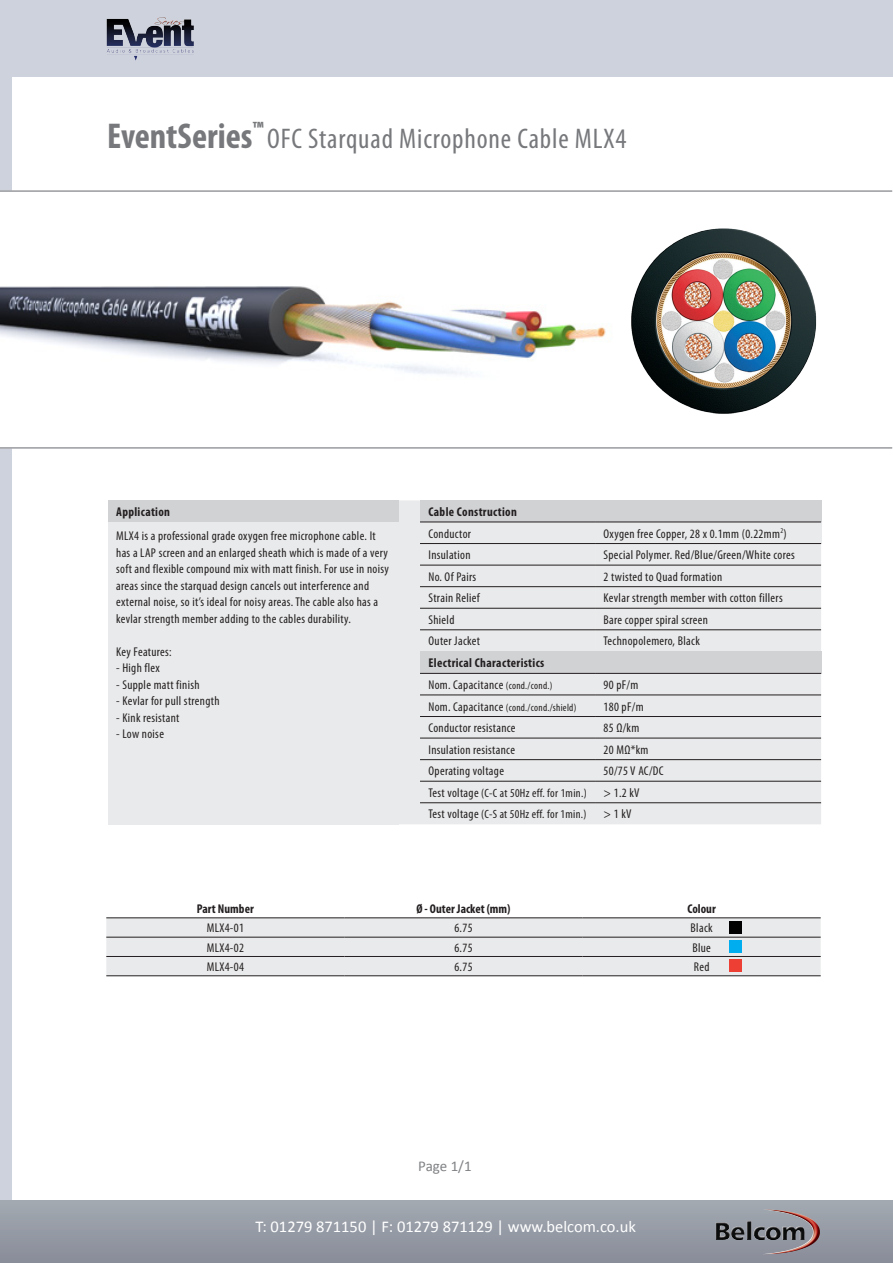
<style>
.page{position:relative;width:893px;height:1263px;background:#fff}
.page>*{position:absolute;margin:0;border:0;box-sizing:border-box;transform-origin:0 0}
.t1{font:condensed 28.5px "Myriad Pro";letter-spacing:.03em;color:#76787b}
.t2{font:16.5px "Calibri";color:#fff}
.t3{font:15px "Calibri";color:#808285}
.t4{font:condensed 12.75px/16.5px "Myriad Pro";letter-spacing:.025em;color:#231f20}
.t5{font:700 condensed 12.75px "Myriad Pro";letter-spacing:.025em;color:#231f20}
.t6{font:700 condensed 12.75px "Myriad Pro";color:#231f20}
.t7{font:condensed 12px "Myriad Pro";letter-spacing:.025em;color:#231f20}
.t8{font:condensed 10.5px "Myriad Pro";letter-spacing:.025em;color:#231f20}
.s1{font-weight:700;font-size:36px}
.s2{font-size:10.5px}
.s3{font-size:12.75px}
</style>
<div class="page">
<div style="left:0;top:0;width:11px;height:1263px;background:#cdd2dc"></div>
<div style="left:0;top:1201px;width:892px;height:62px;background:linear-gradient(to bottom,#a1a8b0,#888b98)"></div>
<hr style="left:0;top:190px;width:892px;height:2px;background:#a8a9ad">
<hr style="left:0;top:446px;width:892px;height:3px;background:#a8a9ad">
<div style="left:0;top:0;width:893px;height:77px;background:#cdd2dc"></div>
<img style="left:763px;top:1209px;width:50px;height:45px">
<img style="left:106px;top:17px;width:88px;height:43px">
<svg style="left:882px;top:1201px;width:11px;height:62px"></svg>
<img style="left:0;top:192px;width:606px;height:254px">
<img style="left:631px;top:228px;width:186px;height:186px">
<div style="left:106px;top:918px;width:715px;height:57px;background:#e9eaeb"></div>
<hr style="left:106px;top:917px;width:238px;height:1px;background:#231f20">
<hr style="left:344px;top:917px;width:239px;height:1px;background:#231f20">
<hr style="left:583px;top:917px;width:238px;height:1px;background:#231f20">
<hr style="left:106px;top:937px;width:238px;height:1px;background:#231f20">
<hr style="left:344px;top:937px;width:239px;height:1px;background:#231f20">
<hr style="left:583px;top:937px;width:238px;height:1px;background:#231f20">
<hr style="left:106px;top:956px;width:238px;height:1px;background:#231f20">
<hr style="left:344px;top:956px;width:239px;height:1px;background:#231f20">
<hr style="left:583px;top:956px;width:238px;height:1px;background:#231f20">
<hr style="left:106px;top:975px;width:238px;height:1px;background:#231f20">
<hr style="left:344px;top:975px;width:239px;height:1px;background:#231f20">
<hr style="left:583px;top:975px;width:238px;height:1px;background:#231f20">
<svg style="left:399px;top:500px;width:422px;height:324px;background:#e3e4e5"></svg>
<hr style="left:420px;top:565px;width:175px;height:1px;background:#231f20">
<hr style="left:595px;top:565px;width:226px;height:1px;background:#231f20">
<hr style="left:420px;top:586px;width:175px;height:1px;background:#231f20">
<hr style="left:595px;top:586px;width:226px;height:1px;background:#231f20">
<hr style="left:420px;top:608px;width:175px;height:1px;background:#231f20">
<hr style="left:595px;top:608px;width:226px;height:1px;background:#231f20">
<hr style="left:420px;top:629px;width:175px;height:1px;background:#231f20">
<hr style="left:595px;top:629px;width:226px;height:1px;background:#231f20">
<hr style="left:420px;top:695px;width:175px;height:1px;background:#231f20">
<hr style="left:595px;top:695px;width:226px;height:1px;background:#231f20">
<hr style="left:420px;top:716px;width:175px;height:1px;background:#231f20">
<hr style="left:595px;top:716px;width:226px;height:1px;background:#231f20">
<hr style="left:420px;top:673px;width:175px;height:1px;background:#231f20">
<hr style="left:595px;top:673px;width:226px;height:1px;background:#231f20">
<hr style="left:420px;top:522px;width:175px;height:1px;background:#231f20">
<hr style="left:595px;top:522px;width:226px;height:1px;background:#231f20">
<hr style="left:420px;top:543px;width:175px;height:1px;background:#231f20">
<hr style="left:595px;top:543px;width:226px;height:1px;background:#231f20">
<hr style="left:420px;top:738px;width:175px;height:1px;background:#231f20">
<hr style="left:595px;top:738px;width:226px;height:1px;background:#231f20">
<hr style="left:420px;top:759px;width:175px;height:1px;background:#231f20">
<hr style="left:595px;top:759px;width:226px;height:1px;background:#231f20">
<hr style="left:420px;top:781px;width:175px;height:1px;background:#231f20">
<hr style="left:595px;top:781px;width:226px;height:1px;background:#231f20">
<hr style="left:420px;top:802px;width:175px;height:1px;background:#231f20">
<hr style="left:595px;top:802px;width:226px;height:1px;background:#231f20">
<div style="left:108px;top:500px;width:291px;height:22px;background:#d1d2d4"></div>
<div style="left:108px;top:522px;width:291px;height:302px;background:#e9eaeb"></div>
<div style="left:730px;top:921px;width:12px;height:13px;background:#000"></div>
<div style="left:730px;top:940px;width:12px;height:13px;background:#00aeef"></div>
<div style="left:730px;top:959px;width:12px;height:13px;background:#ee3f34"></div>
<p class="t1" style="left:107px;top:122px;width:521px"><span class="s1">EventSeries</span><sup>™</sup> OFC Starquad Microphone Cable MLX4</p>
<p class="t5" style="left:116px;top:504px;width:55px">Application</p>
<p class="t4" style="left:116px;top:527px;width:274px">MLX4 is a professional grade oxygen free microphone cable. It has a LAP screen and an enlarged sheath which is made of a very soft and flexible compound mix with matt finish. For use in noisy areas since the starquad design cancels out interference and external noise, so it’s ideal for noisy areas. The cable also has a kevlar strength member adding to the cables durability.</p>
<p class="t4" style="left:116px;top:643px;width:57px">Key Features:</p>
<p class="t4" style="left:116px;top:659px;width:45px">- High flex</p>
<p class="t4" style="left:116px;top:676px;width:85px">- Supple matt finish</p>
<p class="t4" style="left:116px;top:692px;width:105px">- Kevlar for pull strength</p>
<p class="t4" style="left:116px;top:709px;width:65px">- Kink resistant</p>
<p class="t4" style="left:116px;top:725px;width:49px">- Low noise</p>
<p class="t5" style="left:428px;top:504px;width:90px">Cable Construction</p>
<p class="t4" style="left:428px;top:525px;width:44px">Conductor</p>
<p class="t4" style="left:604px;top:525px;width:185px">Oxygen free Copper, 28 x 0.1mm (0.22mm<sup>2</sup>)</p>
<p class="t4" style="left:428px;top:546px;width:44px">Insulation</p>
<p class="t4" style="left:604px;top:546px;width:193px">Special Polymer. Red/Blue/Green/White cores</p>
<p class="t4" style="left:428px;top:568px;width:49px">No. Of Pairs</p>
<p class="t4" style="left:604px;top:568px;width:120px">2 twisted to Quad formation</p>
<p class="t4" style="left:428px;top:590px;width:53px">Strain Relief</p>
<p class="t4" style="left:604px;top:590px;width:181px">Kevlar strength member with cotton fillers</p>
<p class="t4" style="left:428px;top:611px;width:27px">Shield</p>
<p class="t4" style="left:604px;top:611px;width:106px">Bare copper spiral screen</p>
<p class="t4" style="left:428px;top:633px;width:53px">Outer Jacket</p>
<p class="t4" style="left:604px;top:633px;width:98px">Technopolemero, Black</p>
<p class="t5" style="left:428px;top:655px;width:117px">Electrical Characteristics</p>
<p class="t4" style="left:428px;top:676px;width:125px">Nom. Capacitance <span class="s2">(cond./cond.)</span></p>
<p class="t4" style="left:604px;top:676px;width:36px">90 pF/m</p>
<p class="t8" style="left:428px;top:701px;width:149px"><span class="s3">Nom. Capacitance</span> (cond./cond./shield)</p>
<p class="t4" style="left:604px;top:698px;width:42px">180 pF/m</p>
<p class="t4" style="left:428px;top:719px;width:89px">Conductor resistance</p>
<p class="t4" style="left:604px;top:719px;width:37px">85 Ω/km</p>
<p class="t4" style="left:428px;top:741px;width:88px">Insulation resistance</p>
<p class="t4" style="left:604px;top:741px;width:46px">20 MΩ*km</p>
<p class="t4" style="left:428px;top:762px;width:77px">Operating voltage</p>
<p class="t4" style="left:604px;top:762px;width:62px">50/75 V AC/DC</p>
<p class="t7" style="left:428px;top:785px;width:160px"><span class="s3">Test voltage</span> (C-C at 50Hz eff. for 1min.)</p>
<p class="t4" style="left:604px;top:784px;width:38px">&gt; 1.2 kV</p>
<p class="t7" style="left:428px;top:807px;width:160px"><span class="s3">Test voltage</span> (C-S at 50Hz eff. for 1min.)</p>
<p class="t4" style="left:604px;top:806px;width:30px">&gt; 1 kV</p>
<p class="t6" style="left:197px;top:901px;width:58px">Part Number</p>
<p class="t6" style="left:416px;top:901px;width:96px">Ø - Outer Jacket (mm)</p>
<p class="t5" style="left:687px;top:901px;width:30px">Colour</p>
<p class="t4" style="left:207px;top:920px;width:39px">MLX4-01</p>
<p class="t4" style="left:454px;top:920px;width:20px">6.75</p>
<p class="t4" style="left:691px;top:920px;width:24px">Black</p>
<p class="t4" style="left:207px;top:939px;width:39px">MLX4-02</p>
<p class="t4" style="left:454px;top:939px;width:20px">6.75</p>
<p class="t4" style="left:692px;top:939px;width:20px">Blue</p>
<p class="t4" style="left:207px;top:958px;width:39px">MLX4-04</p>
<p class="t4" style="left:454px;top:958px;width:20px">6.75</p>
<p class="t4" style="left:694px;top:958px;width:17px">Red</p>
<p class="t3" style="left:418px;top:1157px;width:55px">Page 1/1</p>
<p class="t2" style="left:255px;top:1216px;width:382px">T: 01279 871150 | F: 01279 871129 | www.belcom.co.uk</p>
</div>
